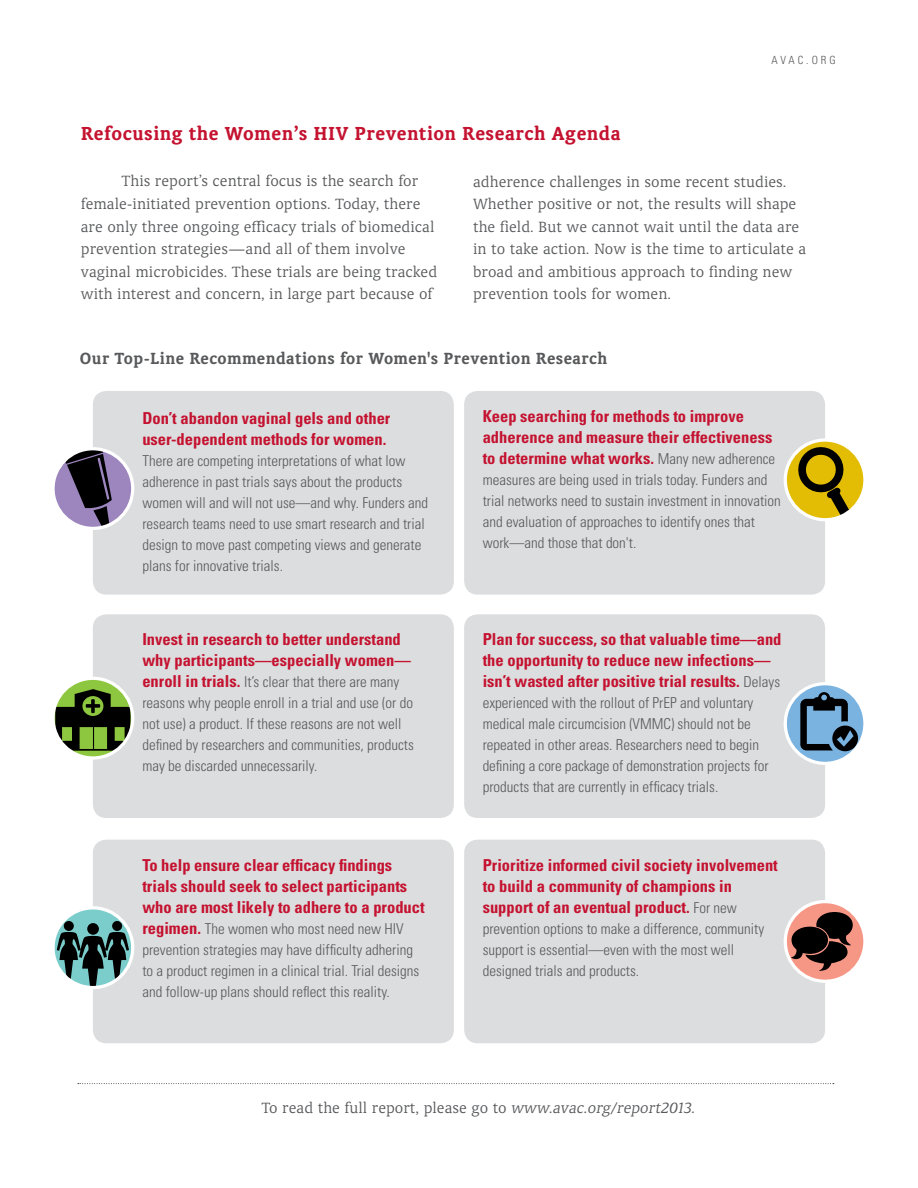
<style>
.page{position:relative;width:918px;height:1188px;background:#fff}
.page>*{position:absolute;margin:0;border:0;box-sizing:border-box;transform-origin:0 0}
.t1{font:700 21px "Classic Round";letter-spacing:.025em;color:#c41230}
.t2{font:700 18px "Classic Round";letter-spacing:.025em;color:#58595b}
.t3{font:700 condensed 16.5px/21px "Univers";color:#c41230}
.t4{font:300 16.5px/22.5px "Classic Round";color:#58595b}
.t5{font:300 condensed 15px/21px "Univers";color:#58595b}
.t6{font:300 condensed 11.25px "Univers";letter-spacing:.26em;color:#58595b}
.s1{font-weight:700;font-size:16.5px;color:#c41230}
.s2{font-weight:300;font-size:15px;color:#58595b}
.s3{font-style:italic}
</style>
<div class="page">
<div style="left:93px;top:391px;width:361px;height:204px;background:#dcddde;border-radius:14px"></div>
<div style="left:464px;top:391px;width:361px;height:204px;background:#dcddde;border-radius:14px"></div>
<div style="left:93px;top:614px;width:361px;height:204px;background:#dcddde;border-radius:14px"></div>
<div style="left:464px;top:614px;width:361px;height:204px;background:#dcddde;border-radius:14px"></div>
<div style="left:93px;top:840px;width:361px;height:203px;background:#dcddde;border-radius:14px"></div>
<div style="left:464px;top:840px;width:361px;height:203px;background:#dcddde;border-radius:14px"></div>
<div style="left:53px;top:449px;width:80px;height:79px;background:#9d85be;border-radius:50%"></div>
<svg style="left:64px;top:450px;width:48px;height:78px"></svg>
<div style="left:51px;top:447px;width:83px;height:83px;border:3px solid #fff;border-radius:50%"></div>
<svg style="left:785px;top:440px;width:80px;height:80px"></svg>
<svg style="left:795px;top:444px;width:62px;height:76px;background:#ab931f"></svg>
<div style="left:784px;top:438px;width:83px;height:83px;border:3px solid #fff;border-radius:50%"></div>
<svg style="left:53px;top:678px;width:80px;height:80px"></svg>
<svg style="left:55px;top:689px;width:75px;height:62px;background:#4f6433"></svg>
<div style="left:51px;top:677px;width:83px;height:83px;border:3px solid #fff;border-radius:50%"></div>
<svg style="left:785px;top:684px;width:80px;height:79px"></svg>
<svg style="left:800px;top:692px;width:58px;height:59px;background:#4a6983"></svg>
<div style="left:784px;top:682px;width:83px;height:83px;border:3px solid #fff;border-radius:50%"></div>
<svg style="left:53px;top:908px;width:80px;height:80px"></svg>
<div style="left:64px;top:921px;width:10px;height:10px;background:#000;border-radius:50%"></div>
<svg style="left:57px;top:932px;width:72px;height:56px;background:#4f6d6d"></svg>
<div style="left:112px;top:921px;width:10px;height:10px;background:#000;border-radius:50%"></div>
<div style="left:87px;top:923px;width:12px;height:12px;background:#000;border-radius:50%"></div>
<div style="left:51px;top:906px;width:83px;height:83px;border:3px solid #fff;border-radius:50%"></div>
<svg style="left:785px;top:902px;width:80px;height:79px"></svg>
<svg style="left:791px;top:912px;width:62px;height:59px;background:#634039"></svg>
<div style="left:784px;top:900px;width:83px;height:83px;border:3px solid #fff;border-radius:50%"></div>
<svg style="left:78px;top:1083px;width:756px;height:1px"></svg>
<h1 class="t1" style="left:81px;top:122px;width:541px">Refocusing the Women’s HIV Prevention Research Agenda</h1>
<p class="t6" style="left:772px;top:53px;width:66px">AVAC.ORG</p>
<p class="t4" style="left:81px;top:170px;width:358px;text-indent:41px">This report’s central focus is the search for female-initiated prevention options. Today, there are only three ongoing efficacy trials of biomedical prevention strategies—and all of them involve vaginal microbicides. These trials are being tracked with interest and concern, in large part because of</p>
<p class="t4" style="left:473px;top:170px;width:335px">adherence challenges in some recent studies.<br>Whether positive or not, the results will shape the field. But we cannot wait until the data are in to take action. Now is the time to articulate a broad and ambitious approach to finding new prevention tools for women.</p>
<p class="t2" style="left:80px;top:348px;width:529px">Our Top-Line Recommendations for Women's Prevention Research</p>
<p class="t3" style="left:142px;top:408px;width:250px">Don’t abandon vaginal gels and other user-dependent methods for women.</p>
<p class="t5" style="left:142px;top:450px;width:287px">There are competing interpretations of what low adherence in past trials says about the products women will and will not use—and why. Funders and research teams need to use smart research and trial design to move past competing views and generate plans for innovative trials.</p>
<p class="t3" style="left:142px;top:628px;width:270px">Invest in research to better understand why participants—especially women—</p>
<p class="t5" style="left:142px;top:671px;width:273px"><span class="s1">enroll in trials.</span> It’s clear that there are many reasons why people enroll in a trial and use (or do not use) a product. If these reasons are not well defined by researchers and communities, products may be discarded unnecessarily.</p>
<p class="t3" style="left:142px;top:855px;width:284px">To help ensure clear efficacy findings trials should seek to select participants who are most likely to adhere to a product</p>
<p class="t5" style="left:142px;top:918px;width:279px"><span class="s1">regimen.</span> The women who most need new HIV prevention strategies may have difficulty adhering to a product regimen in a clinical trial. Trial designs and follow-up plans should reflect this reality.</p>
<p class="t3" style="left:483px;top:405px;width:294px">Keep searching for methods to improve adherence and measure their effectiveness to determine what works. <span class="s2">Many new adherence</span></p>
<p class="t5" style="left:483px;top:469px;width:300px">measures are being used in trials today. Funders and trial networks need to sustain investment in innovation and evaluation of approaches to identify ones that work—and those that don't.</p>
<p class="t3" style="left:483px;top:628px;width:300px">Plan for success, so that valuable time—and the opportunity to reduce new infections— isn’t wasted after positive trial results. <span class="s2">Delays</span></p>
<p class="t5" style="left:483px;top:692px;width:288px">experienced with the rollout of PrEP and voluntary medical male circumcision (VMMC) should not be repeated in other areas. Researchers need to begin defining a core package of demonstration projects for products that are currently in efficacy trials.</p>
<p class="t3" style="left:483px;top:855px;width:297px">Prioritize informed civil society involvement to build a community of champions in support of an eventual product. <span class="s2">For new</span></p>
<p class="t5" style="left:483px;top:918px;width:283px">prevention options to make a difference, community support is essential—even with the most well designed trials and products.</p>
<p class="t4" style="left:261px;top:1097px;width:436px">To read the full report, please go to <span class="s3">www.avac.org/report2013.</span></p>
</div>
